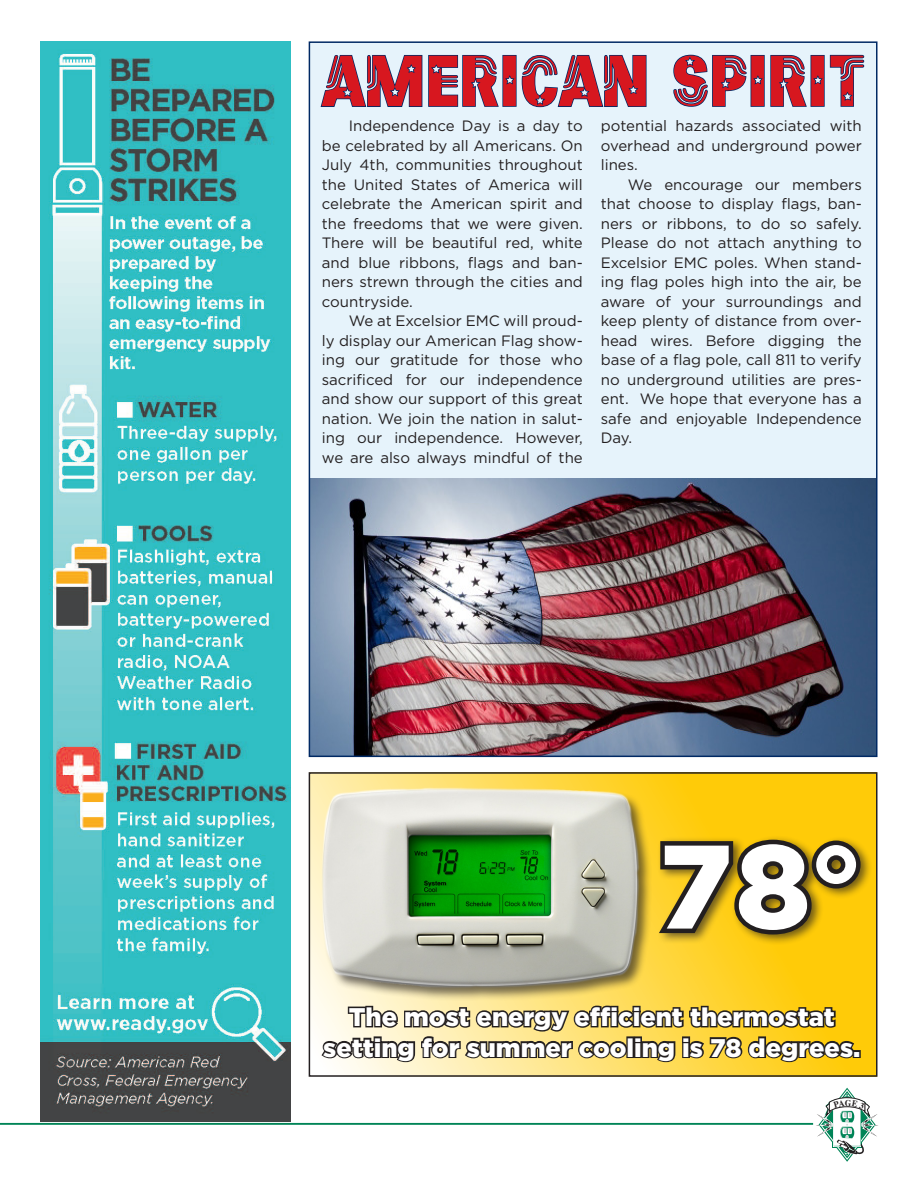
<style>
.page{position:relative;width:918px;height:1188px;background:#fff}
.page>*{position:absolute;margin:0;border:0;box-sizing:border-box;transform-origin:0 0}
.t1{font:900 118.5px "Gotham";color:#fff}
.t2{font:72px "Stars Stripes";letter-spacing:.02em;color:#d7171f}
.t3{font:900 25.5px/30.6px "Gotham";color:#fff;text-align:center}
.t4{font:15px/19.5px "Gotham";color:#231f20;text-align:justify}
.s1{font-size:109.5px}
</style>
<div class="page">
<svg style="left:312px;top:775px;width:563px;height:299px;background:#fed537"></svg>
<div style="left:309px;top:772px;width:569px;height:305px;border:2px solid #231f20"></div>
<div style="left:309px;top:42px;width:568px;height:714px;background:#e6f3fb"></div>
<img style="left:312px;top:478px;width:563px;height:276px">
<hr style="left:0;top:1123px;width:813px;height:2px;background:#008457">
<svg style="left:320px;top:55px;width:327px;height:53px"></svg>
<svg style="left:673px;top:54px;width:192px;height:53px"></svg>
<img style="left:40px;top:41px;width:251px;height:1080px">
<svg style="left:320px;top:1004px;width:536px;height:60px;background:#a59356"></svg>
<div style="left:853px;top:1050px;width:8px;height:8px;border:3px solid #231f20"></div>
<div style="left:321px;top:787px;width:331px;height:215px;background:#231f20;opacity:.65"></div>
<img style="left:322px;top:787px;width:317px;height:201px">
<div style="left:656px;top:835px;width:217px;height:111px;background:#231f20;opacity:.65"></div>
<svg style="left:654px;top:835px;width:211px;height:106px;background:#8b7119"></svg>
<svg style="left:813px;top:1088px;width:65px;height:74px"></svg>
<p class="t2" style="left:323px;top:37px;width:543px">AMERICAN SPIRIT</p>
<p class="t4" style="left:322px;top:116px;width:263px;text-indent:27px">Independence Day is a day to be celebrated by all Americans. On July 4th, communities throughout the United States of America will celebrate the American spirit and the freedoms that we were given.<br>There will be beautiful red, white and blue ribbons, flags and ban&shy;ners strewn through the cities and countryside.</p>
<p class="t4" style="left:322px;top:311px;width:263px;text-indent:27px">We at Excelsior EMC will proud&shy;ly display our American Flag show&shy;ing our gratitude for those who sacrificed for our independence and show our support of this great nation. We join the nation in salut&shy;ing our independence. However, we are also always mindful of the</p>
<p class="t4" style="left:601px;top:116px;width:263px">potential hazards associated with overhead and underground power lines.</p>
<p class="t4" style="left:601px;top:175px;width:263px;text-indent:27px">We encourage our members that choose to display flags, ban&shy;ners or ribbons, to do so safely.<br>Please do not attach anything to Excelsior EMC poles. When stand&shy;ing flag poles high into the air, be aware of your surroundings and keep plenty of distance from over&shy;head wires. Before digging the base of a flag pole, call 811 to verify no underground utilities are pres&shy;ent. We hope that everyone has a safe and enjoyable Independence Day.</p>
<p class="t1" style="left:659px;top:818px;width:204px">78<span class="s1">°</span></p>
<p class="t3" style="left:323px;top:1001px;width:539px">The most energy efficient thermostat setting for summer cooling is 78 degrees.</p>
</div>
